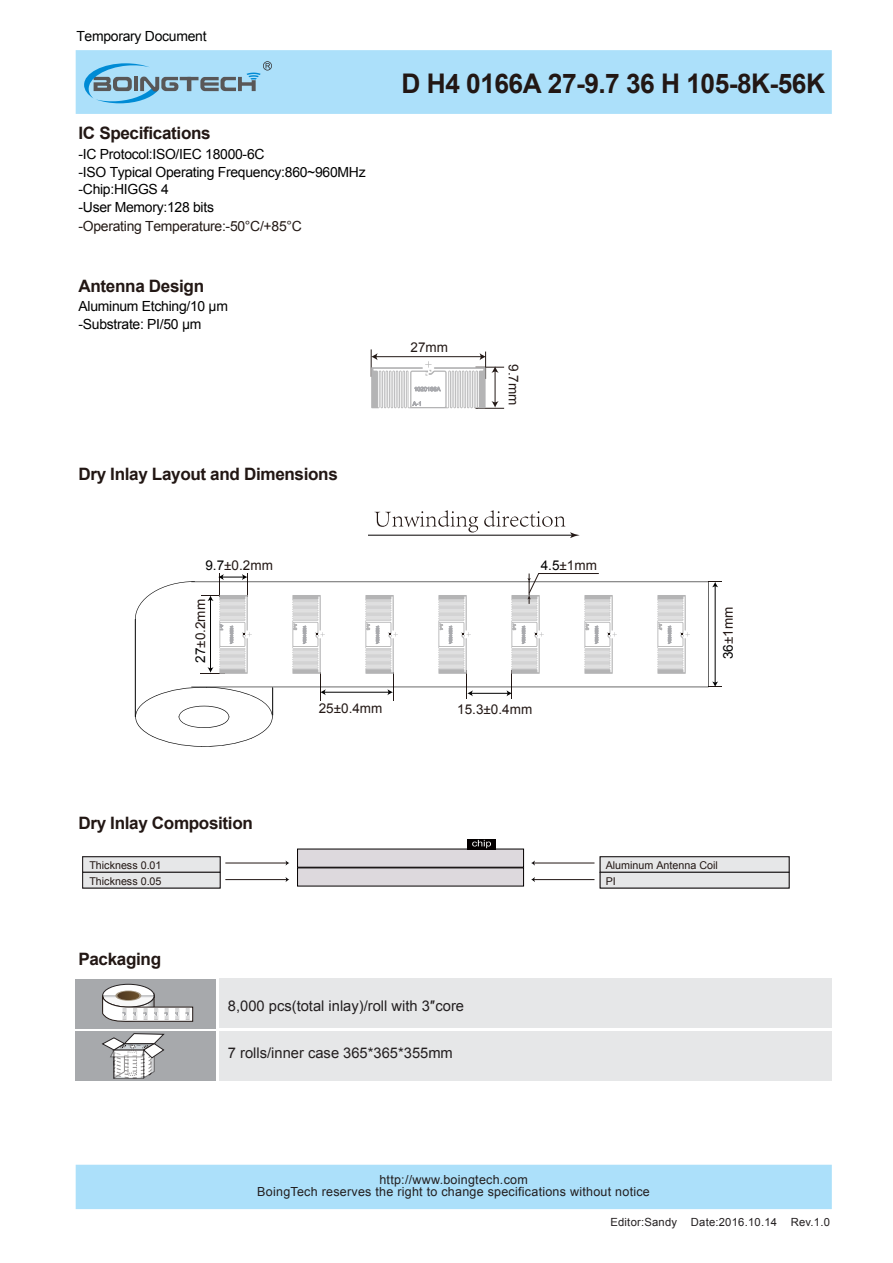
<style>
.page{position:relative;width:893px;height:1263px;background:#fff}
.page>*{position:absolute;margin:0;border:0;box-sizing:border-box;transform-origin:0 0}
.t1{font:700 27px "Arial";letter-spacing:-.02em;color:#221714}
.t2{font:700 17.1px "Arial";letter-spacing:-.02em;color:#221714}
.t3{font:14.7px "Arial";color:#231f20}
.t4{font:13.95px/17.5px "Arial";letter-spacing:-.02em;color:#000}
.t5{font:13.95px "Arial";letter-spacing:-.02em;color:#231915}
.t6{font:13.95px "Arial";letter-spacing:-.02em;color:#010202}
.t7{font:13.5px "Arial";color:#231815}
.t8{font:13.5px "Arial";color:#231916}
.t9{font:12.45px/12px "Arial";letter-spacing:.02em;color:#231f20;text-align:center}
.t10{font:11.25px "Arial";letter-spacing:.02em;color:#231f20}
.t11{font:10.8px/15.8px "Arial";color:#231815}
.s1{color:#000}
</style>
<div class="page">
<div style="left:76px;top:50px;width:756px;height:64px;background:#ace0fa"></div>
<div style="left:219px;top:978px;width:612px;height:49px;background:#e6e7e8"></div>
<div style="left:219px;top:1031px;width:613px;height:49px;background:#e6e7e8"></div>
<div style="left:76px;top:979px;width:140px;height:50px;background:#a7a9ac"></div>
<div style="left:76px;top:1031px;width:140px;height:49px;background:#a7a9ac"></div>
<div style="left:76px;top:1165px;width:756px;height:44px;background:#ace0fa"></div>
<hr style="left:368px;top:535px;width:205px;height:1px;background:#040000">
<svg style="left:374px;top:510px;width:104px;height:23px"></svg>
<svg style="left:484px;top:510px;width:96px;height:28px"></svg>
<svg style="left:371px;top:349px;width:133px;height:60px"></svg>
<hr style="left:135px;top:619px;width:1px;height:98px;background:#000">
<svg style="left:135px;top:687px;width:138px;height:60px"></svg>
<svg style="left:102px;top:984px;width:91px;height:38px"></svg>
<svg style="left:191px;top:582px;width:517px;height:105px"></svg>
<hr style="left:324px;top:692px;width:65px;height:1px;background:#000">
<hr style="left:471px;top:693px;width:37px;height:1px;background:#000">
<hr style="left:715px;top:586px;width:1px;height:97px;background:#000">
<svg style="left:708px;top:682px;width:14px;height:6px"></svg>
<svg style="left:708px;top:582px;width:10px;height:5px"></svg>
<svg style="left:135px;top:581px;width:60px;height:39px"></svg>
<svg style="left:657px;top:595px;width:33px;height:79px"></svg>
<svg style="left:506px;top:573px;width:111px;height:125px"></svg>
<svg style="left:438px;top:595px;width:35px;height:103px"></svg>
<svg style="left:365px;top:595px;width:33px;height:106px"></svg>
<svg style="left:292px;top:595px;width:34px;height:106px"></svg>
<svg style="left:201px;top:573px;width:51px;height:101px"></svg>
<div style="left:297px;top:849px;width:226px;height:18px;background:#ddd9dd"></div>
<div style="left:297px;top:868px;width:226px;height:18px;background:#ddd9dd"></div>
<div style="left:297px;top:849px;width:227px;height:19px;border:1px solid #040000"></div>
<hr style="left:533px;top:863px;width:61px;height:1px;background:#211613">
<svg style="left:531px;top:860px;width:4px;height:6px"></svg>
<hr style="left:225px;top:863px;width:62px;height:1px;background:#211613">
<div style="left:600px;top:856px;width:189px;height:17px;background:#e6e7e8;border:1px solid #231f20"></div>
<div style="left:82px;top:856px;width:138px;height:17px;background:#e6e7e8;border:1px solid #231f20"></div>
<hr style="left:533px;top:879px;width:61px;height:1px;background:#211613">
<svg style="left:531px;top:877px;width:4px;height:5px"></svg>
<hr style="left:225px;top:879px;width:62px;height:1px;background:#211613">
<div style="left:600px;top:872px;width:189px;height:16px;background:#e6e7e8;border:1px solid #231f20"></div>
<div style="left:82px;top:872px;width:138px;height:16px;background:#e6e7e8;border:1px solid #231f20"></div>
<div style="left:467px;top:839px;width:29px;height:10px;background:#040000"></div>
<svg style="left:472px;top:840px;width:19px;height:8px"></svg>
<svg style="left:84px;top:61px;width:188px;height:42px;background:#92c2db"></svg>
<svg style="left:101px;top:1033px;width:64px;height:46px"></svg>
<p class="t6" style="left:76px;top:27px;width:132px">Temporary Document</p>
<p class="t2" style="left:79px;top:122px;width:134px">IC Specifications</p>
<p class="t4" style="left:79px;top:146px;width:289px">-IC Protocol:ISO/IEC 18000-6C<br>-ISO Typical Operating Frequency:860~960MHz -Chip:HIGGS 4<br>-User Memory:128 bits</p>
<p class="t5" style="left:79px;top:217px;width:225px">-Operating Temperature:-50°C/+85°C</p>
<p class="t2" style="left:79px;top:274px;width:127px">Antenna Design</p>
<p class="t4" style="left:79px;top:298px;width:151px">Aluminum Etching/10 µm -Substrate: PI/50 µm</p>
<p class="t2" style="left:78px;top:463px;width:261px">Dry Inlay Layout and Dimensions</p>
<h1 class="t1" style="left:402px;top:66px;width:425px">D H4 0166A 27-9.7 36 H 105-8K-56K</h1>
<p class="t8" style="left:410px;top:338px;width:39px">27mm</p>
<p class="t8" style="left:522px;top:364px;width:43px;rotate:90deg">9.7mm</p>
<p class="t7" style="left:205px;top:557px;width:69px"><span class="s1">9.7</span>±0.2mm</p>
<p class="t7" style="left:541px;top:557px;width:58px"><span class="s1">4.5</span>±1mm</p>
<p class="t7" style="left:192px;top:663px;width:65px;rotate:-90deg"><span class="s1">27</span>±0.2mm</p>
<p class="t2" style="left:78px;top:812px;width:176px">Dry Inlay Composition</p>
<p class="t7" style="left:319px;top:699px;width:65px">25±0.4mm</p>
<p class="t7" style="left:457px;top:700px;width:76px">15.3±0.4mm</p>
<p class="t7" style="left:719px;top:659px;width:54px;rotate:-90deg"><span class="s1">36</span>±1mm</p>
<p class="t11" style="left:89px;top:857px;width:74px">Thickness 0.01<br>Thickness 0.05</p>
<p class="t11" style="left:606px;top:857px;width:114px">Aluminum Antenna Coil<br>PI</p>
<p class="t2" style="left:78px;top:948px;width:84px">Packaging</p>
<p class="t3" style="left:228px;top:996px;width:238px">8,000 pcs(total inlay)/roll with 3″core</p>
<p class="t3" style="left:228px;top:1043px;width:226px">7 rolls/inner case 365*365*355mm</p>
<p class="t9" style="left:257px;top:1174px;width:394px">http://www.boingtech.com<br>BoingTech reserves the right to change specifications without notice</p>
<p class="t10" style="left:610px;top:1215px;width:221px">Editor:Sandy Date:2016.10.14 Rev.1.0</p>
</div>
